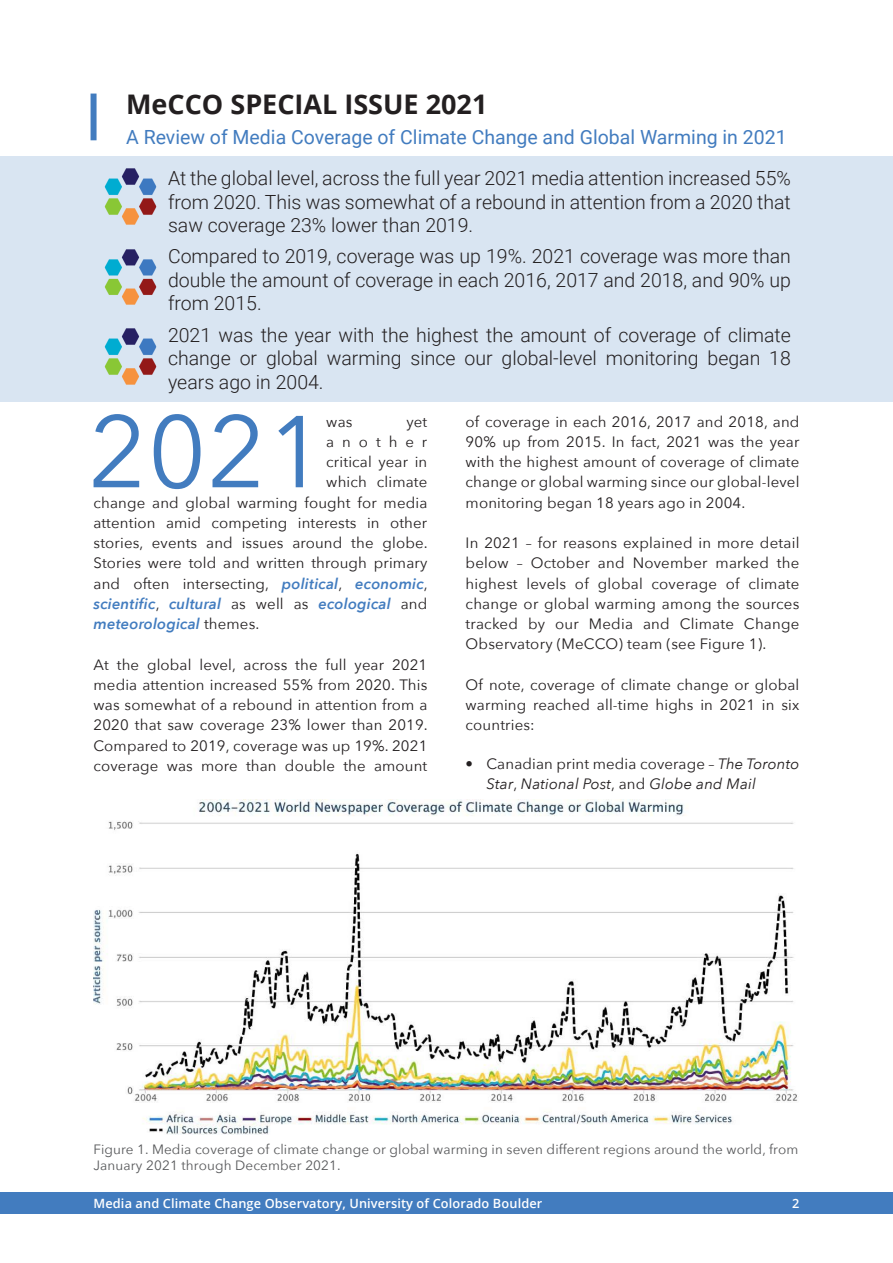
<style>
.page{position:relative;width:893px;height:1263px;background:#fff}
.page>*{position:absolute;margin:0;border:0;box-sizing:border-box;transform-origin:0 0}
.t1{font:100.8px "Avenir Next";color:#427cbf}
.Page_Header_-_Black{font:700 27px "Open Sans";color:#231f20}
.Pull_Quote_Text{font:300 19.5px/23.4px "Roboto";color:#231f20;text-align:justify}
.Blue_Text_-_Align_Le{font:19.5px "Roboto";color:#427cbf}
.Page_Body_Text_-_Bla{font:15px/20.2px "Avenir Next";letter-spacing:.01em;color:#231f20;text-align:justify}
.t2{font:italic 15px/20.2px "Avenir Next";letter-spacing:.01em;color:#231f20}
.t3{font:italic 600 15px "Avenir Next";letter-spacing:.01em;color:#427cbf}
.Page_Body_Text_-_Bla-2{font:15px "Avenir Next";letter-spacing:.53em;color:#231f20}
.Pull_Quote_Text-2{font:13.5px/16.2px "Avenir Next";letter-spacing:.01em;color:#57585a}
.t4{font:600 12.75px "Open Sans";letter-spacing:.01em;color:#fff}
.s1{font-weight:600;font-style:italic;color:#427cbf}
.s2{font-weight:400;font-style:normal;color:#231f20}
.s3{font-style:normal}
</style>
<div class="page">
<div style="left:91px;top:94px;width:6px;height:46px;background:#427cbf"></div>
<div style="left:0;top:1193px;width:893px;height:21px;background:#427cbf"></div>
<div style="left:0;top:156px;width:893px;height:245px;background:#d9e5f2"></div>
<img style="left:104px;top:169px;width:52px;height:55px">
<img style="left:104px;top:249px;width:52px;height:56px">
<img style="left:104px;top:329px;width:52px;height:56px">
<img style="left:94px;top:800px;width:703px;height:334px">
<p class="Page_Header_-_Black" style="left:126px;top:85px;width:363px">MeCCO SPECIAL ISSUE 2021</p>
<p class="Blue_Text_-_Align_Le" style="left:126px;top:123px;width:662px">A Review of Media Coverage of Climate Change and Global Warming in 2021</p>
<p class="Pull_Quote_Text" style="left:168px;top:166px;width:624px">At the global level, across the full year 2021 media attention increased 55% from 2020. This was somewhat of a rebound in attention from a 2020 that saw coverage 23% lower than 2019.</p>
<p class="Pull_Quote_Text" style="left:168px;top:244px;width:624px">Compared to 2019, coverage was up 19%. 2021 coverage was more than double the amount of coverage in each 2016, 2017 and 2018, and 90% up from 2015.</p>
<p class="Pull_Quote_Text" style="left:168px;top:322px;width:624px">2021 was the year with the highest the amount of coverage of climate change or global warming since our global-level monitoring began 18 years ago in 2004.</p>
<h1 class="t1" style="left:88px;top:367px;width:238px">2021</h1>
<p class="Page_Body_Text_-_Bla" style="left:326px;top:410px;width:28px">was</p>
<p class="Page_Body_Text_-_Bla" style="left:406px;top:410px;width:22px">yet</p>
<p class="Page_Body_Text_-_Bla-2" style="left:326px;top:429px;width:103px">another</p>
<p class="Page_Body_Text_-_Bla" style="left:326px;top:451px;width:103px">critical year in</p>
<p class="Page_Body_Text_-_Bla" style="left:326px;top:471px;width:103px">which climate</p>
<p class="Page_Body_Text_-_Bla" style="left:94px;top:491px;width:335px">change and global warming fought for media</p>
<p class="Page_Body_Text_-_Bla" style="left:94px;top:512px;width:335px">attention amid competing interests in other</p>
<p class="Page_Body_Text_-_Bla" style="left:94px;top:532px;width:336px">stories, events and issues around the globe.</p>
<p class="Page_Body_Text_-_Bla" style="left:94px;top:552px;width:335px">Stories were told and written through primary</p>
<p class="Page_Body_Text_-_Bla" style="left:94px;top:572px;width:336px">and often intersecting, <span class="s1">political</span>, <span class="s1">economic</span>,</p>
<p class="t3" style="left:94px;top:591px;width:335px">scientific<span class="s2">,</span> cultural <span class="s2">as well as</span> ecological <span class="s2">and</span></p>
<p class="t3" style="left:94px;top:611px;width:167px">meteorological <span class="s2">themes.</span></p>
<p class="Page_Body_Text_-_Bla" style="left:94px;top:653px;width:336px">At the global level, across the full year 2021 media attention increased 55% from 2020. This was somewhat of a rebound in attention from a 2020 that saw coverage 23% lower than 2019.<br>Compared to 2019, coverage was up 19%. 2021 coverage was more than double the amount</p>
<p class="Page_Body_Text_-_Bla" style="left:466px;top:410px;width:335px">of coverage in each 2016, 2017 and 2018, and 90% up from 2015. In fact, 2021 was the year with the highest amount of coverage of climate change or global warming since our global-level monitoring began 18 years ago in 2004.</p>
<p class="Page_Body_Text_-_Bla" style="left:466px;top:532px;width:335px">In 2021 – for reasons explained in more detail below – October and November marked the highest levels of global coverage of climate change or global warming among the sources tracked by our Media and Climate Change Observatory (MeCCO) team (see Figure 1).</p>
<p class="Page_Body_Text_-_Bla" style="left:466px;top:674px;width:335px">Of note, coverage of climate change or global warming reached all-time highs in 2021 in six countries:</p>
<p class="t2" style="left:487px;top:752px;width:314px;text-indent:-21px"><span class="s3">• Canadian print media coverage –</span> The Toronto<br>Star<span class="s3">,</span> National Post<span class="s3">, and</span> Globe and Mail</p>
<p class="Pull_Quote_Text-2" style="left:94px;top:1140px;width:706px">Figure 1. Media coverage of climate change or global warming in seven different regions around the world, from<br>January 2021 through December 2021.</p>
<p class="t4" style="left:94px;top:1195px;width:450px">Media and Climate Change Observatory, University of Colorado Boulder</p>
<p class="t4" style="left:792px;top:1195px;width:9px">2</p>
</div>
